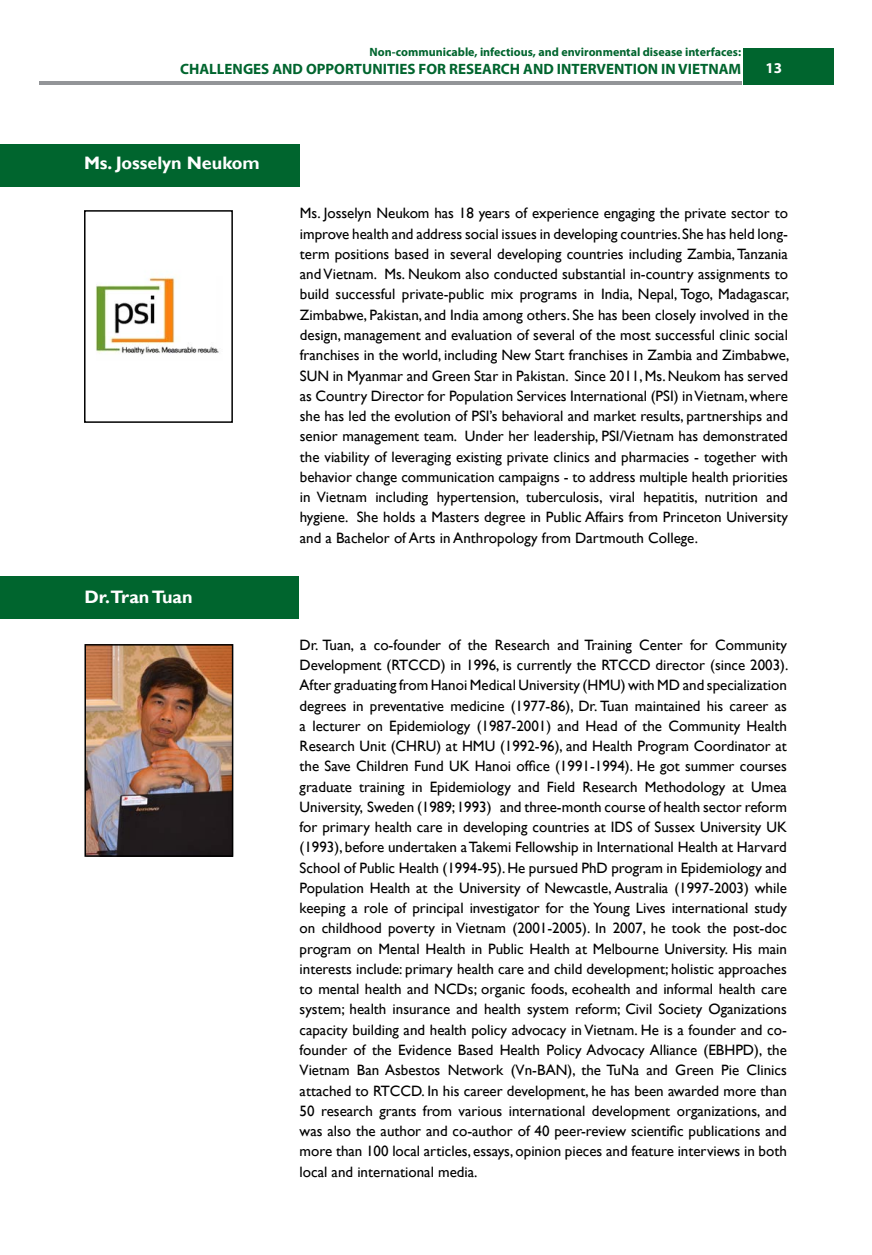
<style>
.page{position:relative;width:872px;height:1255px;background:#fff}
.page>*{position:absolute;margin:0;border:0;box-sizing:border-box;transform-origin:0 0}
.t1{font:700 18px "Gill Sans";color:#fff}
.t2{font:15px/20.2px "Gill Sans";color:#000;text-align:justify}
.t3{font:700 15px "Myriad Pro";color:#00652e}
.t4{font:700 15px "Myriad Pro";color:#fff}
.t5{font:700 12px "Myriad Pro";color:#00652e}
</style>
<div class="page">
<hr style="left:39px;top:81px;width:702px;height:4px;background:#939598">
<div style="left:743px;top:49px;width:91px;height:36px;background:#00652e"></div>
<img style="left:96px;top:277px;width:123px;height:78px">
<div style="left:84px;top:210px;width:149px;height:213px;border:2px solid #000"></div>
<div style="left:0;top:144px;width:300px;height:43px;background:#00652e"></div>
<img style="left:87px;top:647px;width:143px;height:206px">
<div style="left:84px;top:644px;width:149px;height:212px;border:2px solid #000"></div>
<div style="left:0;top:576px;width:299px;height:43px;background:#00652e"></div>
<p class="t5" style="left:369px;top:46px;width:373px">Non-communicable, infectious, and environmental disease interfaces:</p>
<p class="t3" style="left:180px;top:61px;width:562px">CHALLENGES AND OPPORTUNITIES FOR RESEARCH AND INTERVENTION IN VIETNAM</p>
<p class="t4" style="left:765px;top:59px;width:18px">13</p>
<p class="t1" style="left:84px;top:152px;width:177px">Ms. Josselyn Neukom</p>
<p class="t1" style="left:84px;top:586px;width:110px">Dr.Tran Tuan</p>
<p class="t2" style="left:300px;top:203px;width:491px">Ms. Josselyn Neukom has 18 years of experience engaging the private sector to improve health and address social issues in developing countries. She has held long&shy;term positions based in several developing countries including Zambia, Tanzania and Vietnam. Ms. Neukom also conducted substantial in-country assignments to build successful private-public mix programs in India, Nepal, Togo, Madagascar, Zimbabwe, Pakistan, and India among others. She has been closely involved in the design, management and evaluation of several of the most successful clinic social franchises in the world, including New Start franchises in Zambia and Zimbabwe, SUN in Myanmar and Green Star in Pakistan. Since 2011, Ms. Neukom has served as Country Director for Population Services International (PSI) in Vietnam, where she has led the evolution of PSI’s behavioral and market results, partnerships and senior management team. Under her leadership, PSI/Vietnam has demonstrated the viability of leveraging existing private clinics and pharmacies - together with behavior change communication campaigns - to address multiple health priorities in Vietnam including hypertension, tuberculosis, viral hepatitis, nutrition and hygiene. She holds a Masters degree in Public Affairs from Princeton University and a Bachelor of Arts in Anthropology from Dartmouth College.</p>
<p class="t2" style="left:300px;top:635px;width:490px">Dr. Tuan, a co-founder of the Research and Training Center for Community Development (RTCCD) in 1996, is currently the RTCCD director (since 2003).<br>After graduating from Hanoi Medical University (HMU) with MD and specialization degrees in preventative medicine (1977-86), Dr. Tuan maintained his career as a lecturer on Epidemiology (1987-2001) and Head of the Community Health Research Unit (CHRU) at HMU (1992-96), and Health Program Coordinator at the Save Children Fund UK Hanoi office (1991-1994). He got summer courses graduate training in Epidemiology and Field Research Methodology at Umea University, Sweden (1989; 1993) and three-month course of health sector reform for primary health care in developing countries at IDS of Sussex University UK (1993), before undertaken a Takemi Fellowship in International Health at Harvard School of Public Health (1994-95). He pursued PhD program in Epidemiology and Population Health at the University of Newcastle, Australia (1997-2003) while keeping a role of principal investigator for the Young Lives international study on childhood poverty in Vietnam (2001-2005). In 2007, he took the post-doc program on Mental Health in Public Health at Melbourne University. His main interests include: primary health care and child development; holistic approaches to mental health and NCDs; organic foods, ecohealth and informal health care system; health insurance and health system reform; Civil Society Oganizations capacity building and health policy advocacy in Vietnam. He is a founder and co&shy;founder of the Evidence Based Health Policy Advocacy Alliance (EBHPD), the Vietnam Ban Asbestos Network (Vn-BAN), the TuNa and Green Pie Clinics attached to RTCCD. In his career development, he has been awarded more than 50 research grants from various international development organizations, and was also the author and co-author of 40 peer-review scientific publications and more than 100 local articles, essays, opinion pieces and feature interviews in both local and international media.</p>
</div>
